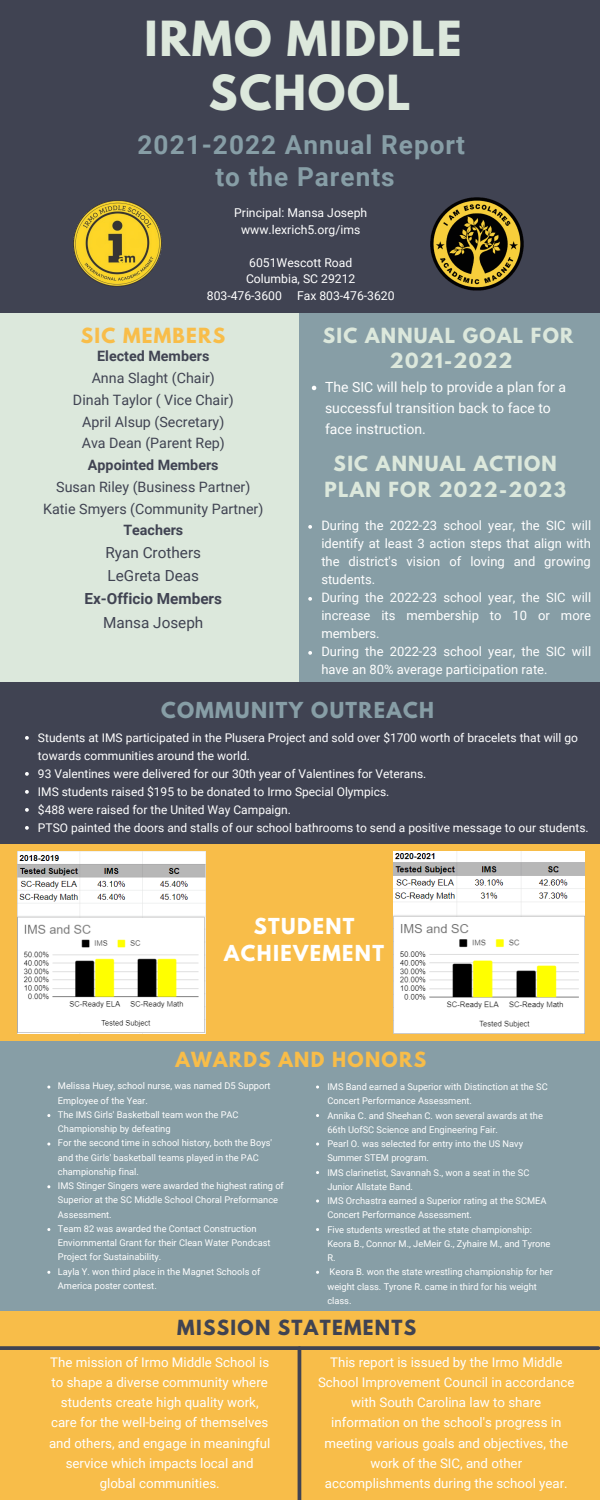
<style>
.page{position:relative;width:600px;height:1500px;background:#404352}
.page>*{position:absolute;margin:0;border:0;box-sizing:border-box;transform-origin:0 0}
.t1{font:700 42.9px "League Spartan";letter-spacing:.04em;color:#dce8dc}
.t2{font:700 26.2px "Roboto";letter-spacing:.04em;color:#879ea6}
.t3{font:700 19.5px/27px "League Spartan";letter-spacing:.07em;color:#fff;text-align:center}
.t4{font:700 19.5px "League Spartan";letter-spacing:.07em;color:#879ea6}
.t5{font:700 18.5px/25.5px "League Spartan";letter-spacing:.07em;color:#dce8dc;text-align:center}
.t6{font:700 18.5px "League Spartan";letter-spacing:.07em;color:#f8bd49}
.t7{font:700 18.5px "League Spartan";letter-spacing:.07em;color:#404352}
.t8{font:15.3px "Roboto";color:#404352}
.t9{font:700 15.3px "Roboto";color:#404352}
.t10{font:14.3px "Roboto";color:#404352}
.t11{font:700 14.3px "Roboto";color:#404352}
.t12{font:14px/21px "Roboto";color:#fff}
.t13{font:13.3px/20.2px "Roboto";color:#fff;text-align:center}
.t14{font:13px/18px "Roboto";color:#fff;text-align:justify}
.t15{font:12.2px "Roboto";color:#fff}
.t16{font:12px/18px "Roboto";color:#fff}
.t17{font:9.3px/14.2px "Roboto";color:#fff}
</style>
<div class="page">
<div style="left:0;top:844px;width:600px;height:219px;background:#f8bd49"></div>
<div style="left:0;top:313px;width:574px;height:369px;background:#dce8dc"></div>
<div style="left:299px;top:313px;width:301px;height:369px;background:#879ea6"></div>
<div style="left:0;top:1041px;width:600px;height:270px;background:#879ea6"></div>
<div style="left:0;top:1311px;width:600px;height:189px;background:#f8bd49"></div>
<hr style="left:298px;top:1348px;width:3px;height:152px;background:#404352">
<svg style="left:0;top:1346px;width:598px;height:4px;background:#4a4951"></svg>
<img style="left:430px;top:197px;width:94px;height:94px">
<img style="left:73px;top:200px;width:89px;height:87px">
<img style="left:18px;top:851px;width:188px;height:183px">
<svg style="left:25px;top:736px;width:4px;height:4px"></svg>
<svg style="left:25px;top:772px;width:4px;height:4px"></svg>
<svg style="left:25px;top:790px;width:4px;height:4px"></svg>
<svg style="left:25px;top:808px;width:4px;height:4px"></svg>
<svg style="left:25px;top:826px;width:4px;height:4px"></svg>
<img style="left:394px;top:851px;width:190px;height:183px">
<svg style="left:312px;top:386px;width:4px;height:4px"></svg>
<svg style="left:308px;top:525px;width:4px;height:4px"></svg>
<svg style="left:308px;top:597px;width:4px;height:4px"></svg>
<svg style="left:308px;top:651px;width:4px;height:4px"></svg>
<p class="t1" style="left:145px;top:17px;width:319px">IRMO MIDDLE</p>
<p class="t1" style="left:209px;top:71px;width:203px">SCHOOL</p>
<p class="t2" style="left:138px;top:130px;width:329px">2021-2022 Annual Report</p>
<p class="t2" style="left:215px;top:162px;width:181px">to the Parents</p>
<p class="t15" style="left:234px;top:206px;width:134px">Principal: Mansa Joseph</p>
<p class="t15" style="left:241px;top:222px;width:121px">www.lexrich5.org/ims</p>
<p class="t15" style="left:249px;top:255px;width:105px">6051Wescott Road</p>
<p class="t15" style="left:246px;top:272px;width:111px">Columbia, SC 29212</p>
<p class="t15" style="left:207px;top:288px;width:189px">803-476-3600 Fax 803-476-3620</p>
<p class="t6" style="left:81px;top:326px;width:146px">SIC MEMBERS</p>
<p class="t11" style="left:97px;top:348px;width:114px">Elected Members</p>
<p class="t10" style="left:92px;top:370px;width:125px">Anna Slaght (Chair)</p>
<p class="t10" style="left:73px;top:392px;width:162px">Dinah Taylor ( Vice Chair)</p>
<p class="t10" style="left:82px;top:413px;width:144px">April Alsup (Secretary)</p>
<p class="t10" style="left:82px;top:435px;width:145px">Ava Dean (Parent Rep)</p>
<p class="t11" style="left:88px;top:457px;width:132px">Appointed Members</p>
<p class="t10" style="left:56px;top:479px;width:196px">Susan Riley (Business Partner)</p>
<p class="t10" style="left:43px;top:500px;width:222px">Katie Smyers (Community Partner)</p>
<p class="t11" style="left:123px;top:522px;width:61px">Teachers</p>
<p class="t8" style="left:106px;top:544px;width:97px">Ryan Crothers</p>
<p class="t8" style="left:108px;top:567px;width:93px">LeGreta Deas</p>
<p class="t9" style="left:85px;top:590px;width:139px">Ex-Officio Members</p>
<p class="t8" style="left:103px;top:613px;width:102px">Mansa Joseph</p>
<p class="t5" style="left:323px;top:325px;width:252px">SIC ANNUAL GOAL FOR</p>
<p class="t5" style="left:390px;top:351px;width:124px">2021-2022</p>
<p class="t12" style="left:325px;top:376px;width:242px">The SIC will help to provide a plan for a successful transition back to face to face instruction.</p>
<p class="t5" style="left:324px;top:454px;width:243px">SIC ANNUAL ACTION<br>PLAN FOR 2022-2023</p>
<p class="t14" style="left:321px;top:517px;width:271px">During the 2022-23 school year, the SIC will identify at least 3 action steps that align with the district's vision of loving and growing students.</p>
<p class="t14" style="left:321px;top:589px;width:271px">During the 2022-23 school year, the SIC will increase its membership to 10 or more members.</p>
<p class="t14" style="left:321px;top:643px;width:271px">During the 2022-23 school year, the SIC will have an 80% average participation rate.</p>
<p class="t4" style="left:161px;top:700px;width:275px">COMMUNITY OUTREACH</p>
<p class="t16" style="left:38px;top:729px;width:542px">Students at IMS participated in the Plusera Project and sold over $1700 worth of bracelets that will go towards communities around the world.</p>
<p class="t16" style="left:38px;top:765px;width:390px">93 Valentines were delivered for our 30th year of Valentines for Veterans.</p>
<p class="t16" style="left:38px;top:783px;width:353px">IMS students raised $195 to be donated to Irmo Special Olympics.</p>
<p class="t16" style="left:38px;top:801px;width:255px">$488 were raised for the United Way Campaign.</p>
<p class="t16" style="left:38px;top:819px;width:552px">PTSO painted the doors and stalls of our school bathrooms to send a positive message to our students.</p>
<p class="t3" style="left:224px;top:915px;width:161px">STUDENT<br>ACHIEVEMENT</p>
<p class="t6" style="left:175px;top:1051px;width:252px">AWARDS AND HONORS</p>
<p class="t17" style="left:58px;top:1079px;width:214px">Melissa Huey, school nurse, was named D5 Support<br>Employee of the Year.</p>
<p class="t17" style="left:58px;top:1108px;width:182px">The IMS Girls' Basketball team won the PAC<br>Championship by defeating</p>
<p class="t17" style="left:58px;top:1136px;width:216px">For the second time in school history, both the Boys' and the Girls' basketball teams played in the PAC championship final.</p>
<p class="t17" style="left:58px;top:1179px;width:227px">IMS Stinger Singers were awarded the highest rating of<br>Superior at the SC Middle School Choral Preformance<br>Assessment.</p>
<p class="t17" style="left:58px;top:1222px;width:214px">Team 82 was awarded the Contact Construction<br>Enviornmental Grant for their Clean Water Pondcast<br>Project for Sustainability.</p>
<p class="t17" style="left:58px;top:1264px;width:204px">Layla Y. won third place in the Magnet Schools of<br>America poster contest.</p>
<p class="t17" style="left:327px;top:1080px;width:222px">IMS Band earned a Superior with Distinction at the SC<br>Concert Performance Assessment.</p>
<p class="t17" style="left:327px;top:1108px;width:217px">Annika C. and Sheehan C. won several awards at the<br>66th UofSC Science and Engineering Fair.</p>
<p class="t17" style="left:327px;top:1137px;width:197px">Pearl O. was selected for entry into the US Navy<br>Summer STEM program.</p>
<p class="t17" style="left:327px;top:1165px;width:204px">IMS clarinetist, Savannah S., won a seat in the SC<br>Junior Allstate Band.</p>
<p class="t17" style="left:327px;top:1194px;width:221px">IMS Orchastra earned a Superior rating at the SCMEA<br>Concert Performance Assessment.</p>
<p class="t17" style="left:327px;top:1222px;width:225px">Five students wrestled at the state championship:<br>Keora B., Connor M., JeMeir G., Zyhaire M., and Tyrone<br>R.</p>
<p class="t17" style="left:327px;top:1265px;width:227px">Keora B. won the state wrestling championship for her weight class. Tyrone R. came in third for his weight class.</p>
<p class="t7" style="left:177px;top:1318px;width:240px">MISSION STATEMENTS</p>
<p class="t13" style="left:49px;top:1352px;width:223px">The mission of Irmo Middle School is to shape a diverse community where students create high quality work, care for the well-being of themselves and others, and engage in meaningful service which impacts local and global communities.</p>
<p class="t13" style="left:318px;top:1352px;width:258px">This report is issued by the Irmo Middle School Improvement Council in accordance with South Carolina law to share information on the school's progress in meeting various goals and objectives, the work of the SIC, and other accomplishments during the school year.</p>
</div>
